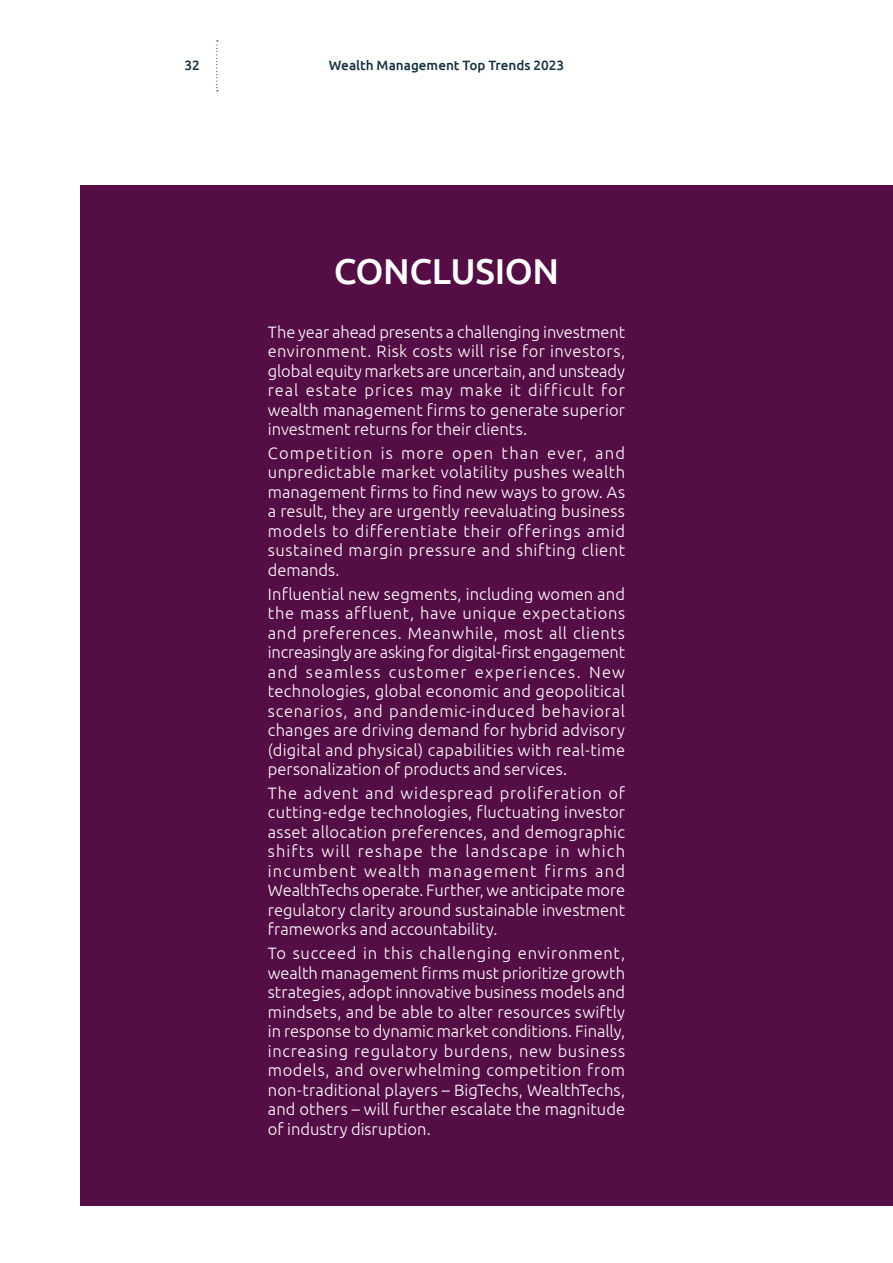
<style>
.page{position:relative;width:893px;height:1263px;background:#fff}
.page>*{position:absolute;margin:0;border:0;box-sizing:border-box;transform-origin:0 0}
.t1{font:500 36px "Ubuntu";letter-spacing:-.015em;color:#fff}
.t2{font:300 16.5px/19.5px "Ubuntu";letter-spacing:.005em;color:#fff;text-align:justify}
.t3{font:500 13.5px "Ubuntu";color:#173341}
</style>
<div class="page">
<div style="left:81px;top:185px;width:812px;height:1020px;background:#550d46"></div>
<svg style="left:216px;top:40px;width:2px;height:51px"></svg>
<p class="t3" style="left:185px;top:57px;width:17px">32</p>
<p class="t3" style="left:329px;top:57px;width:237px">Wealth Management Top Trends 2023</p>
<h1 class="t1" style="left:334px;top:249px;width:227px">CONCLUSION</h1>
<p class="t2" style="left:268px;top:321px;width:359px">The year ahead presents a challenging investment environment. Risk costs will rise for investors, global equity markets are uncertain, and unsteady real estate prices may make it difficult for wealth management firms to generate superior investment returns for their clients.</p>
<p class="t2" style="left:268px;top:443px;width:359px">Competition is more open than ever, and unpredictable market volatility pushes wealth management firms to find new ways to grow. As a result, they are urgently reevaluating business models to differentiate their offerings amid sustained margin pressure and shifting client demands.</p>
<p class="t2" style="left:268px;top:583px;width:359px">Influential new segments, including women and the mass affluent, have unique expectations and preferences. Meanwhile, most all clients increasingly are asking for digital-first engagement and seamless customer experiences. New technologies, global economic and geopolitical scenarios, and pandemic-induced behavioral changes are driving demand for hybrid advisory (digital and physical) capabilities with real-time personalization of products and services.</p>
<p class="t2" style="left:268px;top:783px;width:359px">The advent and widespread proliferation of cutting-edge technologies, fluctuating investor asset allocation preferences, and demographic shifts will reshape the landscape in which incumbent wealth management firms and WealthTechs operate. Further, we anticipate more regulatory clarity around sustainable investment frameworks and accountability.</p>
<p class="t2" style="left:268px;top:943px;width:359px">To succeed in this challenging environment, wealth management firms must prioritize growth strategies, adopt innovative business models and mindsets, and be able to alter resources swiftly in response to dynamic market conditions. Finally, increasing regulatory burdens, new business models, and overwhelming competition from non-traditional players – BigTechs, WealthTechs, and others – will further escalate the magnitude of industry disruption.</p>
</div>
